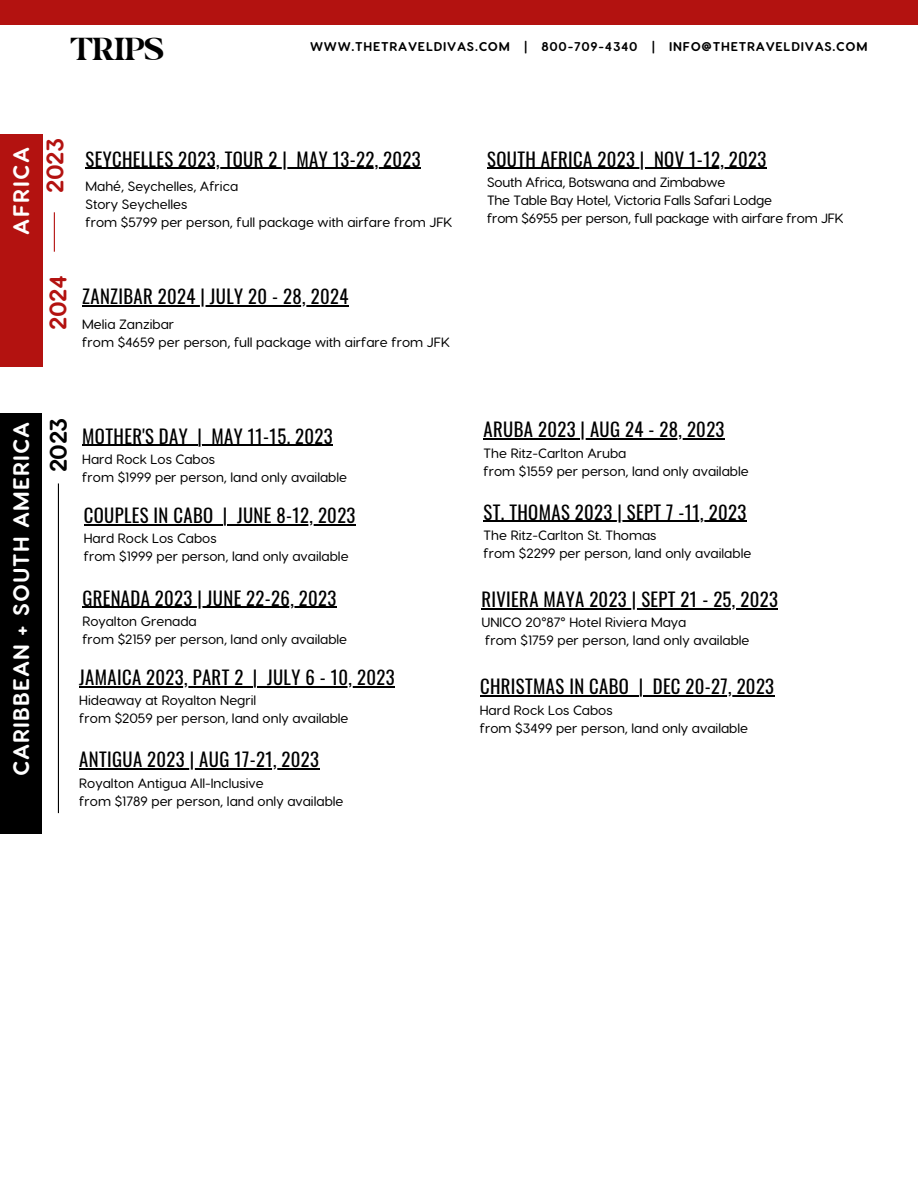
<style>
.page{position:relative;width:918px;height:1188px;background:#fff}
.page>*{position:absolute;margin:0;border:0;box-sizing:border-box;transform-origin:0 0}
.t1{font:34.95px "WASHINGTON Regular";color:#000}
.t2{font:700 24px "Visby Round CF";letter-spacing:-.02em;color:#b31210}
.t3{font:700 24px "Visby Round CF";color:#000}
.t4{font:700 22.5px "Visby Round CF";letter-spacing:.05em;color:#fff}
.t5{font:18.75px "Oswald";letter-spacing:.02em;color:#000}
.t6{font:500 13.5px/18px "Visby Round CF";color:#000}
.t7{font:700 12.75px "Visby Round CF";letter-spacing:.06em;color:#000}
</style>
<div class="page">
<div style="left:0;top:0;width:918px;height:24px;background:#b31210"></div>
<div style="left:0;top:413px;width:42px;height:421px;background:#000"></div>
<hr style="left:58px;top:483px;width:1px;height:330px;background:#000">
<hr style="left:82px;top:445px;width:106px;height:1px;background:#000">
<svg style="left:188px;top:445px;width:24px;height:1px"></svg>
<hr style="left:212px;top:445px;width:121px;height:1px;background:#000">
<hr style="left:84px;top:524px;width:130px;height:1px;background:#000">
<svg style="left:214px;top:524px;width:23px;height:1px"></svg>
<hr style="left:237px;top:524px;width:119px;height:1px;background:#000">
<hr style="left:79px;top:769px;width:241px;height:1px;background:#000">
<hr style="left:480px;top:696px;width:149px;height:1px;background:#000">
<svg style="left:629px;top:696px;width:24px;height:1px"></svg>
<hr style="left:653px;top:696px;width:122px;height:1px;background:#000">
<hr style="left:79px;top:686px;width:165px;height:1px;background:#000">
<svg style="left:244px;top:686px;width:23px;height:1px"></svg>
<hr style="left:267px;top:686px;width:128px;height:1px;background:#000">
<hr style="left:481px;top:608px;width:297px;height:1px;background:#000">
<hr style="left:484px;top:438px;width:241px;height:1px;background:#000">
<hr style="left:484px;top:521px;width:263px;height:1px;background:#000">
<hr style="left:82px;top:607px;width:255px;height:1px;background:#000">
<div style="left:0;top:134px;width:43px;height:233px;background:#b31210"></div>
<hr style="left:54px;top:212px;width:1px;height:40px;background:#b31210">
<hr style="left:86px;top:168px;width:335px;height:1px;background:#000">
<hr style="left:487px;top:168px;width:280px;height:1px;background:#000">
<hr style="left:82px;top:305px;width:267px;height:1px;background:#000">
<h1 class="t1" style="left:71px;top:34px;width:95px">TRIPS</h1>
<p class="t7" style="left:310px;top:38px;width:559px">WWW.THETRAVELDIVAS.COM | 800-709-4340 | INFO@THETRAVELDIVAS.COM</p>
<h3 class="t4" style="left:7px;top:235px;width:89px;rotate:-90deg">AFRICA</h3>
<h2 class="t2" style="left:39px;top:193px;width:56px;rotate:-90deg">2023</h2>
<h3 class="t5" style="left:86px;top:144px;width:337px">SEYCHELLES 2023, TOUR 2 | MAY 13-22, 2023</h3>
<p class="t6" style="left:86px;top:177px;width:368px">Mahé, Seychelles, Africa<br>Story Seychelles<br>from $5799 per person, full package with airfare from JFK</p>
<h2 class="t2" style="left:42px;top:330px;width:56px;rotate:-90deg">2024</h2>
<h3 class="t5" style="left:82px;top:282px;width:268px">ZANZIBAR 2024 | JULY 20 - 28, 2024</h3>
<p class="t6" style="left:82px;top:314px;width:369px">Melia Zanzibar<br>from $4659 per person, full package with airfare from JFK</p>
<h3 class="t4" style="left:7px;top:776px;width:356px;rotate:-90deg">CARIBBEAN + SOUTH AMERICA</h3>
<h2 class="t3" style="left:43px;top:472px;width:56px;rotate:-90deg">2023</h2>
<h3 class="t5" style="left:82px;top:421px;width:252px">MOTHER'S DAY | MAY 11-15. 2023</h3>
<p class="t6" style="left:82px;top:449px;width:266px">Hard Rock Los Cabos<br>from $1999 per person, land only available</p>
<h3 class="t5" style="left:84px;top:501px;width:273px">COUPLES IN CABO | JUNE 8-12, 2023</h3>
<p class="t6" style="left:84px;top:529px;width:266px">Hard Rock Los Cabos<br>from $1999 per person, land only available</p>
<h3 class="t5" style="left:82px;top:583px;width:256px">GRENADA 2023 | JUNE 22-26, 2023</h3>
<p class="t6" style="left:82px;top:611px;width:266px">Royalton Grenada<br>from $2159 per person, land only available</p>
<h3 class="t5" style="left:79px;top:663px;width:317px">JAMAICA 2023, PART 2 | JULY 6 - 10, 2023</h3>
<p class="t6" style="left:79px;top:691px;width:271px">Hideaway at Royalton Negril<br>from $2059 per person, land only available</p>
<h3 class="t5" style="left:79px;top:745px;width:241px">ANTIGUA 2023 | AUG 17-21, 2023</h3>
<p class="t6" style="left:79px;top:773px;width:266px">Royalton Antigua All-Inclusive<br>from $1789 per person, land only available</p>
<h3 class="t5" style="left:487px;top:144px;width:281px">SOUTH AFRICA 2023 | NOV 1-12, 2023</h3>
<p class="t6" style="left:487px;top:173px;width:358px">South Africa, Botswana and Zimbabwe<br>The Table Bay Hotel, Victoria Falls Safari Lodge<br>from $6955 per person, full package with airfare from JFK</p>
<h3 class="t5" style="left:484px;top:415px;width:242px">ARUBA 2023 | AUG 24 - 28, 2023</h3>
<p class="t6" style="left:484px;top:443px;width:267px">The Ritz-Carlton Aruba<br>from $1559 per person, land only available</p>
<h3 class="t5" style="left:484px;top:497px;width:264px">ST. THOMAS 2023 | SEPT 7 -11, 2023</h3>
<p class="t6" style="left:484px;top:526px;width:269px">The Ritz-Carlton St. Thomas<br>from $2299 per person, land only available</p>
<h3 class="t5" style="left:481px;top:585px;width:298px">RIVIERA MAYA 2023 | SEPT 21 - 25, 2023</h3>
<p class="t6" style="left:481px;top:613px;width:270px">UNICO 20°87° Hotel Riviera Maya<br>from $1759 per person, land only available</p>
<h3 class="t5" style="left:480px;top:672px;width:296px">CHRISTMAS IN CABO | DEC 20-27, 2023</h3>
<p class="t6" style="left:480px;top:700px;width:270px">Hard Rock Los Cabos<br>from $3499 per person, land only available</p>
</div>
